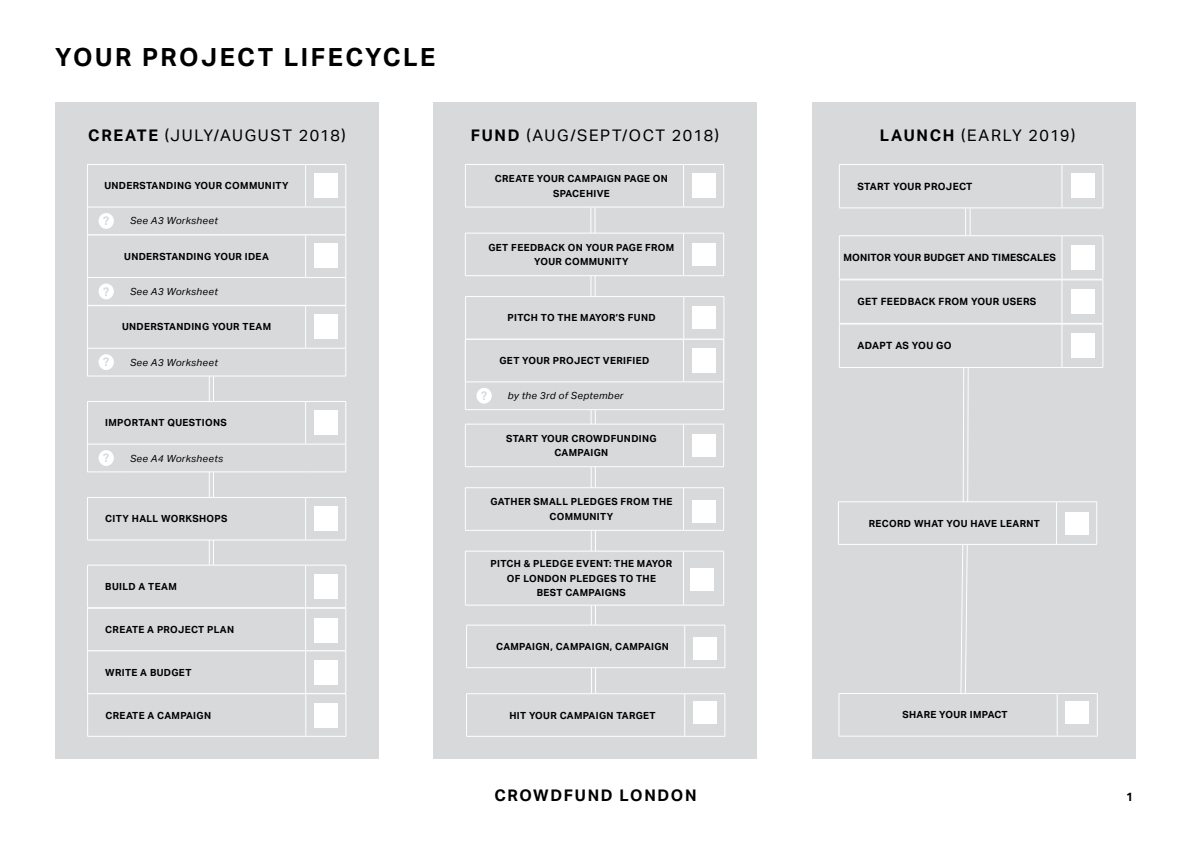
<style>
.page{position:relative;width:1191px;height:842px;background:#fff}
.page>*{position:absolute;margin:0;border:0;box-sizing:border-box;transform-origin:0 0}
.t1{font:700 25px "Aktiv Grotesk";letter-spacing:.1em;color:#000}
.t2{font:16px "Aktiv Grotesk";letter-spacing:.095em;color:#000}
.t3{font:700 16px "Aktiv Grotesk";letter-spacing:.1em;color:#000}
.t4{font:700 12px "Aktiv Grotesk";color:#000}
.t5{font:700 11.8px "Aktiv Grotesk";color:#d7d9da}
.t6{font:700 10px "Aktiv Grotesk";letter-spacing:.025em;color:#000}
.t7{font:700 9.8px/14.7px "Aktiv Grotesk";letter-spacing:.035em;color:#000;text-align:center}
.t8{font:italic 9.8px "Aktiv Grotesk";letter-spacing:.035em;color:#000}
.s1{font-weight:700}
</style>
<div class="page">
<div style="left:55px;top:103px;width:324px;height:656px;background:#d7d9da"></div>
<div style="left:433px;top:103px;width:324px;height:656px;background:#d7d9da"></div>
<div style="left:812px;top:103px;width:323px;height:656px;background:#d7d9da"></div>
<hr style="left:346px;top:694px;width:1px;height:42px;background:#fff">
<hr style="left:87px;top:736px;width:39px;height:1px;background:#fff">
<hr style="left:126px;top:736px;width:180px;height:1px;background:#fff">
<hr style="left:306px;top:736px;width:40px;height:1px;background:#fff">
<svg style="left:87px;top:164px;width:259px;height:572px"></svg>
<hr style="left:466px;top:736px;width:218px;height:1px;background:#fff">
<hr style="left:684px;top:736px;width:41px;height:1px;background:#fff">
<hr style="left:838px;top:736px;width:219px;height:1px;background:#fff">
<hr style="left:1057px;top:736px;width:40px;height:1px;background:#fff">
<svg style="left:838px;top:164px;width:265px;height:572px"></svg>
<svg style="left:465px;top:164px;width:260px;height:572px"></svg>
<hr style="left:465px;top:409px;width:39px;height:1px;background:#fff">
<hr style="left:504px;top:409px;width:179px;height:1px;background:#fff">
<hr style="left:683px;top:409px;width:41px;height:1px;background:#fff">
<hr style="left:683px;top:340px;width:1px;height:41px;background:#fff">
<hr style="left:465px;top:381px;width:39px;height:1px;background:#fff">
<hr style="left:504px;top:381px;width:179px;height:1px;background:#fff">
<hr style="left:683px;top:381px;width:40px;height:1px;background:#fff">
<div style="left:692px;top:348px;width:23px;height:24px;background:#fff"></div>
<div style="left:476px;top:388px;width:16px;height:16px;background:#fff;border-radius:50%"></div>
<h1 class="t1" style="left:55px;top:43px;width:382px">YOUR PROJECT LIFECYCLE</h1>
<h2 class="t2" style="left:88px;top:126px;width:259px"><span class="s1">CREATE</span> (JULY/AUGUST 2018)</h2>
<p class="t7" style="left:104px;top:179px;width:186px">UNDERSTANDING YOUR COMMUNITY</p>
<p class="t5" style="left:103px;top:214px;width:8px">?</p>
<p class="t8" style="left:130px;top:215px;width:89px">See A3 Worksheet</p>
<p class="t7" style="left:124px;top:249px;width:146px">UNDERSTANDING YOUR IDEA</p>
<p class="t5" style="left:103px;top:284px;width:8px">?</p>
<p class="t8" style="left:130px;top:286px;width:89px">See A3 Worksheet</p>
<p class="t7" style="left:122px;top:320px;width:151px">UNDERSTANDING YOUR TEAM</p>
<p class="t5" style="left:103px;top:355px;width:8px">?</p>
<p class="t8" style="left:130px;top:356px;width:89px">See A3 Worksheet</p>
<p class="t7" style="left:105px;top:416px;width:123px">IMPORTANT QUESTIONS</p>
<p class="t5" style="left:103px;top:451px;width:8px">?</p>
<p class="t8" style="left:130px;top:452px;width:95px">See A4 Worksheets</p>
<p class="t7" style="left:105px;top:511px;width:124px">CITY HALL WORKSHOPS</p>
<p class="t7" style="left:105px;top:579px;width:73px">BUILD A TEAM</p>
<p class="t7" style="left:105px;top:622px;width:130px">CREATE A PROJECT PLAN</p>
<p class="t7" style="left:105px;top:665px;width:88px">WRITE A BUDGET</p>
<p class="t7" style="left:105px;top:708px;width:107px">CREATE A CAMPAIGN</p>
<h2 class="t2" style="left:471px;top:126px;width:250px"><span class="s1">FUND</span> (AUG/SEPT/OCT 2018)</h2>
<h2 class="t2" style="left:880px;top:126px;width:197px"><span class="s1">LAUNCH</span> (EARLY 2019)</h2>
<p class="t7" style="left:495px;top:171px;width:175px">CREATE YOUR CAMPAIGN PAGE ON<br>SPACEHIVE</p>
<p class="t7" style="left:488px;top:240px;width:187px">GET FEEDBACK ON YOUR PAGE FROM<br>YOUR COMMUNITY</p>
<p class="t7" style="left:507px;top:311px;width:150px">PITCH TO THE MAYOR’S FUND</p>
<p class="t7" style="left:499px;top:353px;width:151px">GET YOUR PROJECT VERIFIED</p>
<p class="t7" style="left:506px;top:353px;width:151px">GET YOUR PROJECT VERIFIED</p>
<p class="t5" style="left:481px;top:389px;width:8px">?</p>
<p class="t8" style="left:508px;top:390px;width:117px">by the 3rd of September</p>
<p class="t7" style="left:506px;top:431px;width:152px">START YOUR CROWDFUNDING<br>CAMPAIGN</p>
<p class="t7" style="left:490px;top:494px;width:183px">GATHER SMALL PLEDGES FROM THE<br>COMMUNITY</p>
<p class="t7" style="left:490px;top:556px;width:183px">PITCH &amp; PLEDGE EVENT: THE MAYOR<br>OF LONDON PLEDGES TO THE<br>BEST CAMPAIGNS</p>
<p class="t7" style="left:496px;top:639px;width:174px">CAMPAIGN, CAMPAIGN, CAMPAIGN</p>
<p class="t7" style="left:509px;top:708px;width:148px">HIT YOUR CAMPAIGN TARGET</p>
<h2 class="t3" style="left:494px;top:786px;width:204px">CROWDFUND LONDON</h2>
<p class="t6" style="left:857px;top:180px;width:116px">START YOUR PROJECT</p>
<p class="t6" style="left:843px;top:252px;width:214px">MONITOR YOUR BUDGET AND TIMESCALES</p>
<p class="t6" style="left:857px;top:296px;width:180px">GET FEEDBACK FROM YOUR USERS</p>
<p class="t6" style="left:857px;top:340px;width:96px">ADAPT AS YOU GO</p>
<p class="t7" style="left:869px;top:516px;width:173px">RECORD WHAT YOU HAVE LEARNT</p>
<p class="t7" style="left:902px;top:708px;width:107px">SHARE YOUR IMPACT</p>
<p class="t4" style="left:1126px;top:790px;width:9px">1</p>
</div>
